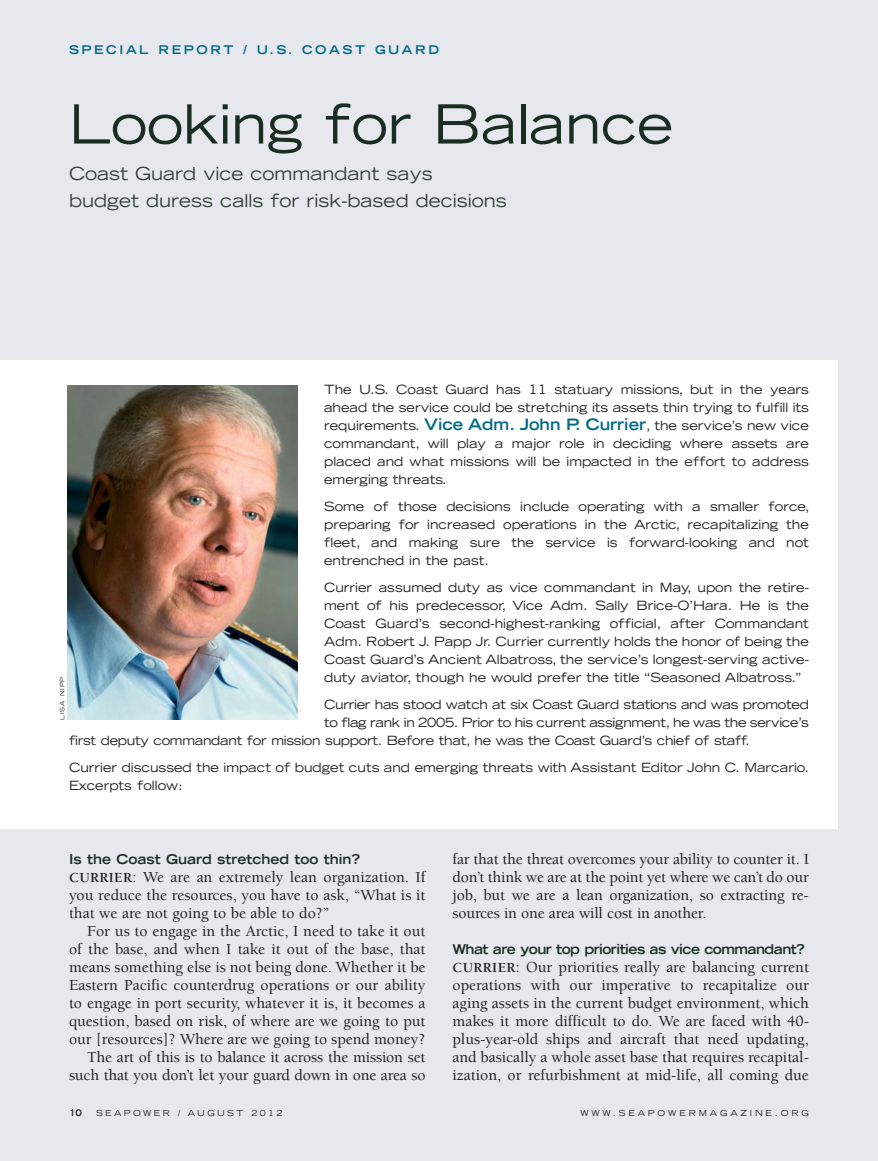
<style>
.page{position:relative;width:878px;height:1161px;background:#e6e8ed}
.page>*{position:absolute;margin:0;border:0;box-sizing:border-box;transform-origin:0 0}
.t1{font:expanded 54px "Trade Gothic LH";color:#1a2d23}
.t2{font:expanded 18px/27px "Trade Gothic LH";color:#344239}
.t3{font:500 15.75px/18px "Berkeley";color:#231f20;text-align:justify}
.t4{font:700 expanded 13.5px "Trade Gothic LH";letter-spacing:-.035em;color:#1a2d23}
.t5{font:700 expanded 13.5px "Trade Gothic LH";color:#1a2d23}
.t6{font:expanded 12.75px/18px "Trade Gothic LH";color:#231f20;text-align:justify}
.t7{font:expanded 12.75px "Trade Gothic LH";letter-spacing:-.02em;color:#231f20}
.t8{font:700 expanded 12px "Trade Gothic LH";letter-spacing:.215em;color:#006a84}
.t9{font:700 expanded 9px "Trade Gothic LH";color:#231f20}
.t10{font:expanded 8.25px "Trade Gothic LH";letter-spacing:.345em;color:#231f20}
.t11{font:expanded 8.25px "Trade Gothic LH";letter-spacing:.29em;color:#231f20}
.t12{font:expanded 6px "Trade Gothic LH";letter-spacing:.145em;color:#231f20}
.s1{font-weight:700;font-size:15.75px;color:#006a84}
.s2{font-weight:700;font-size:14.25px}
</style>
<div class="page">
<div style="left:0;top:360px;width:837px;height:468px;background:#fff"></div>
<img style="left:68px;top:386px;width:229px;height:334px">
<p class="t8" style="left:69px;top:45px;width:371px">SPECIAL REPORT / U.S. COAST GUARD</p>
<h1 class="t1" style="left:69px;top:104px;width:605px">Looking for Balance</h1>
<p class="t2" style="left:69px;top:161px;width:439px">Coast Guard vice commandant says budget duress calls for risk-based decisions</p>
<p class="t6" style="left:324px;top:382px;width:486px">The U.S. Coast Guard has 11 statuary missions, but in the years ahead the service could be stretching its assets thin trying to fulfill its requirements. <span class="s1">Vice Adm. John P. Currier</span>, the service’s new vice commandant, will play a major role in deciding where assets are placed and what missions will be impacted in the effort to address emerging threats.</p>
<p class="t6" style="left:324px;top:499px;width:487px">Some of those decisions include operating with a smaller force, preparing for increased operations in the Arctic, recapitalizing the fleet, and making sure the service is forward-looking and not entrenched in the past.</p>
<p class="t6" style="left:324px;top:580px;width:486px">Currier assumed duty as vice commandant in May, upon the retire&shy;ment of his predecessor, Vice Adm. Sally Brice-O’Hara. He is the Coast Guard’s second-highest-ranking official, after Commandant Adm. Robert J. Papp Jr. Currier currently holds the honor of being the Coast Guard’s Ancient Albatross, the service’s longest-serving active&shy;duty aviator, tho ugh he would prefer the title “Seasoned Albatross.”</p>
<p class="t7" style="left:324px;top:700px;width:486px">Currier has stood watch at six Coast Guard stations and was promoted</p>
<p class="t7" style="left:324px;top:718px;width:486px">to flag rank in 2005. Prior to his current assignment, he was the ser vice’s</p>
<p class="t7" style="left:69px;top:736px;width:682px">first deputy commandant for mission support. Before that, he was the Coast Guard’s chief of staff.</p>
<p class="t6" style="left:69px;top:760px;width:741px">Currier discussed the impact of budget cuts and emerging threats with Assistant Editor John C. Marcario.<br>Excerpts follow:</p>
<p class="t12" style="left:60px;top:720px;width:45px;rotate:-90deg">LISA NIPP</p>
<p class="t5" style="left:69px;top:854px;width:292px">Is the Coast Guard stretched too thin?</p>
<p class="t3" style="left:69px;top:869px;width:358px"><span class="s2">CURRIER</span>: We are an extremely lean organization. If you reduce the resources, you have to ask, “What is it that we are not going to be able to do?”</p>
<p class="t3" style="left:69px;top:923px;width:358px;text-align:right">For us to engage in the Arctic, I need to take it out<br>of the base, and when I take it out of the base, that means something else is not being done. Whether it be Eastern Pacific counterdrug operations or our ability to engage in port security, whatever it is, it becomes a question, based on risk, of where are we going to put our [resources]? Where are we going to spend money?<br>The art of this is to balance it across the mission set such that you don’t let your guard down in one area so</p>
<p class="t3" style="left:452px;top:851px;width:358px">far that the threat overcomes your ability to counter it. I don’t think we are at the point yet where we can’t do our job, but we are a lean organization, so extracting re - sources in one area will cost in another.</p>
<p class="t4" style="left:452px;top:944px;width:353px">What are your top priorities as vice commandant?</p>
<p class="t3" style="left:452px;top:959px;width:358px"><span class="s2">CURRIER</span>: Our priorities really are balancing current operations with our imperative to recapitalize our aging assets in the current budget environment, which makes it more difficult to do. We are faced with 40- plus-year-old ships and aircraft that need updating, and basically a whole asset base that requires recapital&shy;ization, or refurbishment at mid-life, all coming due</p>
<p class="t9" style="left:69px;top:1109px;width:14px">10</p>
<p class="t11" style="left:96px;top:1110px;width:188px">SEAPOWER / AUGUST 2012</p>
<p class="t10" style="left:580px;top:1110px;width:230px">WWW.SEAPOWERMAGAZINE.ORG</p>
</div>
